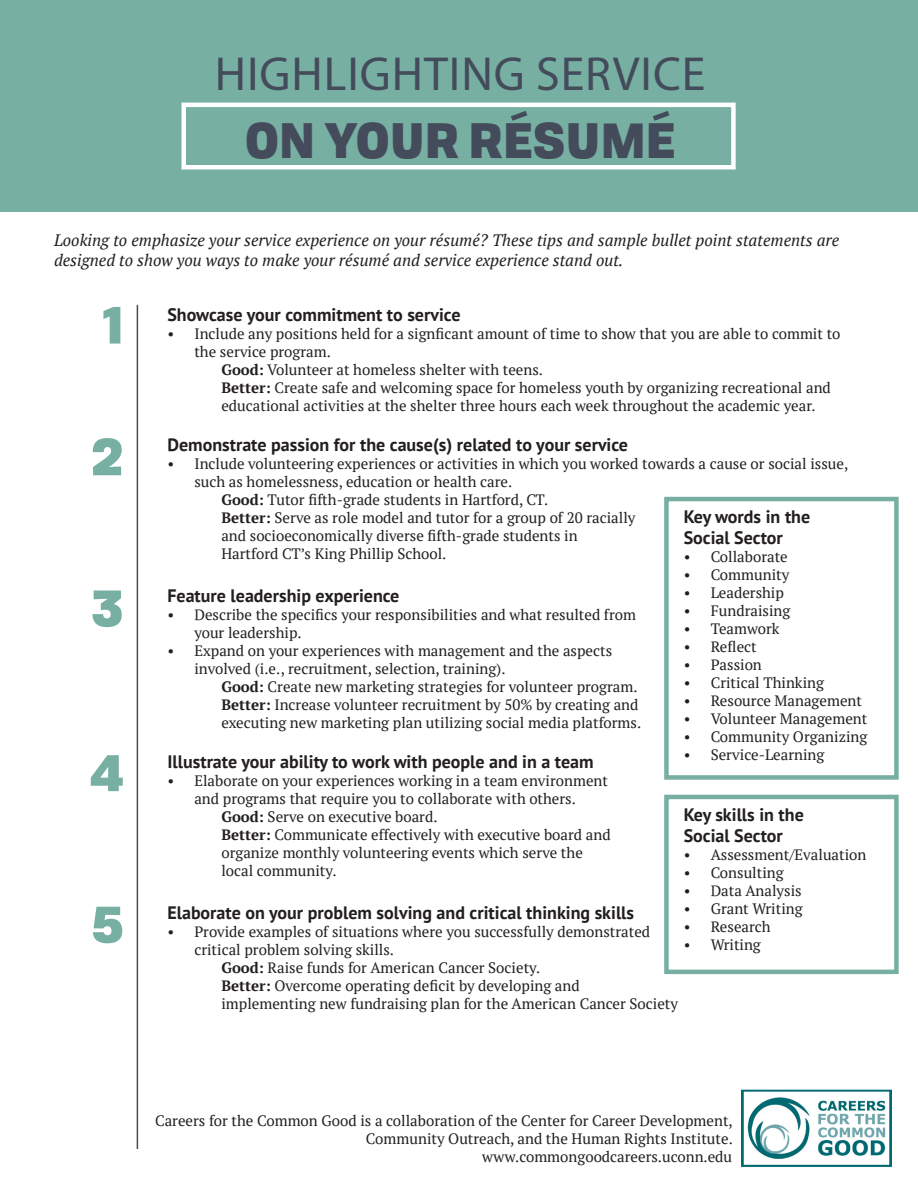
<style>
.page{position:relative;width:918px;height:1188px;background:#fff}
.page>*{position:absolute;margin:0;border:0;box-sizing:border-box;transform-origin:0 0}
.t1{font:900 51px "Tofino";color:#78afa3}
.t2{font:48px/67.5px "Myriad Pro";letter-spacing:.02em;color:#444b5b;text-align:center}
.t3{font:700 18px "PT Sans";color:#231f20}
.t4{font:italic 16.5px/19.8px "PT Serif";color:#231f20}
.t5{font:15px/18px "PT Serif";color:#231f20}
.s1{font-family:"Tofino";font-weight:900}
.s2{font-weight:700}
</style>
<div class="page">
<div style="left:0;top:0;width:917px;height:212px;background:#78afa3"></div>
<div style="left:182px;top:103px;width:554px;height:67px;border:4px solid #fff"></div>
<hr style="left:137px;top:305px;width:1px;height:844px;background:#444b5d">
<svg style="left:511px;top:111px;width:16px;height:10px"></svg>
<svg style="left:653px;top:111px;width:16px;height:10px"></svg>
<img style="left:742px;top:1089px;width:149px;height:78px">
<div style="left:664px;top:497px;width:235px;height:283px;border:4px solid #78afa3"></div>
<div style="left:664px;top:795px;width:235px;height:179px;border:4px solid #78afa3"></div>
<p class="t2" style="left:215px;top:40px;width:492px">HIGHLIGHTING SERVICE<br><span class="s1">ON YOUR RESUME</span></p>
<p class="t4" style="left:54px;top:230px;width:787px">Looking to emphasize your service experience on your résumé? These tips and sample bullet point statements are designed to show you ways to make your résumé and service experience stand out.</p>
<p class="t1" style="left:103px;top:281px;width:22px">1</p>
<p class="t1" style="left:91px;top:413px;width:34px">2</p>
<p class="t1" style="left:91px;top:564px;width:34px">3</p>
<p class="t1" style="left:90px;top:729px;width:36px">4</p>
<p class="t1" style="left:91px;top:880px;width:34px">5</p>
<p class="t3" style="left:167px;top:303px;width:295px">Showcase your commitment to service</p>
<p class="t5" style="left:194px;top:325px;width:648px;text-indent:-27px">• Include any positions held for a signficant amount of time to show that you are able to commit to the service program.</p>
<p class="t5" style="left:221px;top:361px;width:323px"><span class="s2">Good:</span> Volunteer at homeless shelter with teens.</p>
<p class="t5" style="left:221px;top:379px;width:611px"><span class="s2">Better:</span> Create safe and welcoming space for homeless youth by organizing recreational and educational activities at the shelter three hours each week throughout the academic year.</p>
<p class="t3" style="left:167px;top:433px;width:462px">Demonstrate passion for the cause(s) related to your service</p>
<p class="t5" style="left:194px;top:454px;width:655px;text-indent:-27px">• Include volunteering experiences or activities in which you worked towards a cause or social issue, such as homelessness, education or health care.</p>
<p class="t5" style="left:221px;top:490px;width:328px"><span class="s2">Good:</span> Tutor fifth-grade students in Hartford, CT.</p>
<p class="t5" style="left:221px;top:508px;width:416px"><span class="s2">Better:</span> Serve as role model and tutor for a group of 20 racially</p>
<p class="t5" style="left:221px;top:526px;width:358px">and socioeconomically diverse fifth-grade students in</p>
<p class="t5" style="left:221px;top:544px;width:227px">Hartford CT’s King Phillip School.</p>
<p class="t3" style="left:167px;top:584px;width:234px">Feature leadership experience</p>
<p class="t5" style="left:194px;top:606px;width:443px;text-indent:-27px">• Describe the specifics your responsibilities and what resulted from your leadership.</p>
<p class="t5" style="left:194px;top:642px;width:419px;text-indent:-27px">• Expand on your experiences with management and the aspects involved (i.e., recruitment, selection, training).</p>
<p class="t5" style="left:221px;top:678px;width:418px"><span class="s2">Good:</span> Create new marketing strategies for volunteer program.</p>
<p class="t5" style="left:221px;top:696px;width:419px"><span class="s2">Better:</span> Increase volunteer recruitment by 50% by creating and</p>
<p class="t5" style="left:221px;top:714px;width:421px">executing new marketing plan utilizing social media platforms.</p>
<p class="t3" style="left:167px;top:749px;width:428px">Illustrate your ability to work with people and in a team</p>
<p class="t5" style="left:167px;top:771px;width:442px;text-align:center">• Elaborate on your experiences working in a team environment and programs that require you to collaborate with others.</p>
<p class="t5" style="left:221px;top:807px;width:218px"><span class="s2">Good:</span> Serve on executive board.</p>
<p class="t5" style="left:221px;top:825px;width:391px"><span class="s2">Better:</span> Communicate effectively with executive board and organize monthly volunteering events which serve the local community.</p>
<p class="t3" style="left:167px;top:901px;width:468px">Elaborate on your problem solving and critical thinking skills</p>
<p class="t5" style="left:194px;top:922px;width:457px;text-indent:-27px">• Provide examples of situations where you successfully demonstrated critical problem solving skills.</p>
<p class="t5" style="left:221px;top:958px;width:320px"><span class="s2">Good:</span> Raise funds for American Cancer Society.</p>
<p class="t5" style="left:221px;top:976px;width:458px"><span class="s2">Better:</span> Overcome operating deficit by developing and<br>implementing new fundraising plan for the American Cancer Society</p>
<p class="t3" style="left:684px;top:504px;width:128px">Key words in the</p>
<p class="t3" style="left:684px;top:526px;width:101px">Social Sector</p>
<p class="t5" style="left:684px;top:548px;width:106px">• Collaborate</p>
<p class="t5" style="left:684px;top:566px;width:107px">• Community</p>
<p class="t5" style="left:684px;top:584px;width:102px">• Leadership</p>
<p class="t5" style="left:684px;top:602px;width:108px">• Fundraising</p>
<p class="t5" style="left:684px;top:620px;width:97px">• Teamwork</p>
<p class="t5" style="left:684px;top:638px;width:75px">• Reflect</p>
<p class="t5" style="left:684px;top:656px;width:80px">• Passion</p>
<p class="t5" style="left:684px;top:674px;width:142px">• Critical Thinking</p>
<p class="t5" style="left:684px;top:692px;width:180px">• Resource Management</p>
<p class="t5" style="left:684px;top:710px;width:185px">• Volunteer Management</p>
<p class="t5" style="left:684px;top:728px;width:185px">• Community Organizing</p>
<p class="t5" style="left:684px;top:746px;width:142px">• Service-Learning</p>
<p class="t3" style="left:684px;top:802px;width:122px">Key skills in the</p>
<p class="t3" style="left:684px;top:824px;width:101px">Social Sector</p>
<p class="t5" style="left:684px;top:846px;width:184px">• Assessment/Evaluation</p>
<p class="t5" style="left:684px;top:864px;width:102px">• Consulting</p>
<p class="t5" style="left:684px;top:882px;width:120px">• Data Analysis</p>
<p class="t5" style="left:684px;top:900px;width:120px">• Grant Writing</p>
<p class="t5" style="left:684px;top:918px;width:88px">• Research</p>
<p class="t5" style="left:684px;top:936px;width:79px">• Writing</p>
<p class="t5" style="left:155px;top:1111px;width:579px;text-align:right">Careers for the Common Good is a collaboration of the Center for Career Development,<br>Community Outreach, and the Human Rights Institute.</p>
<p class="t5" style="left:482px;top:1147px;width:252px">www.commongoodcareers.uconn.edu</p>
</div>
